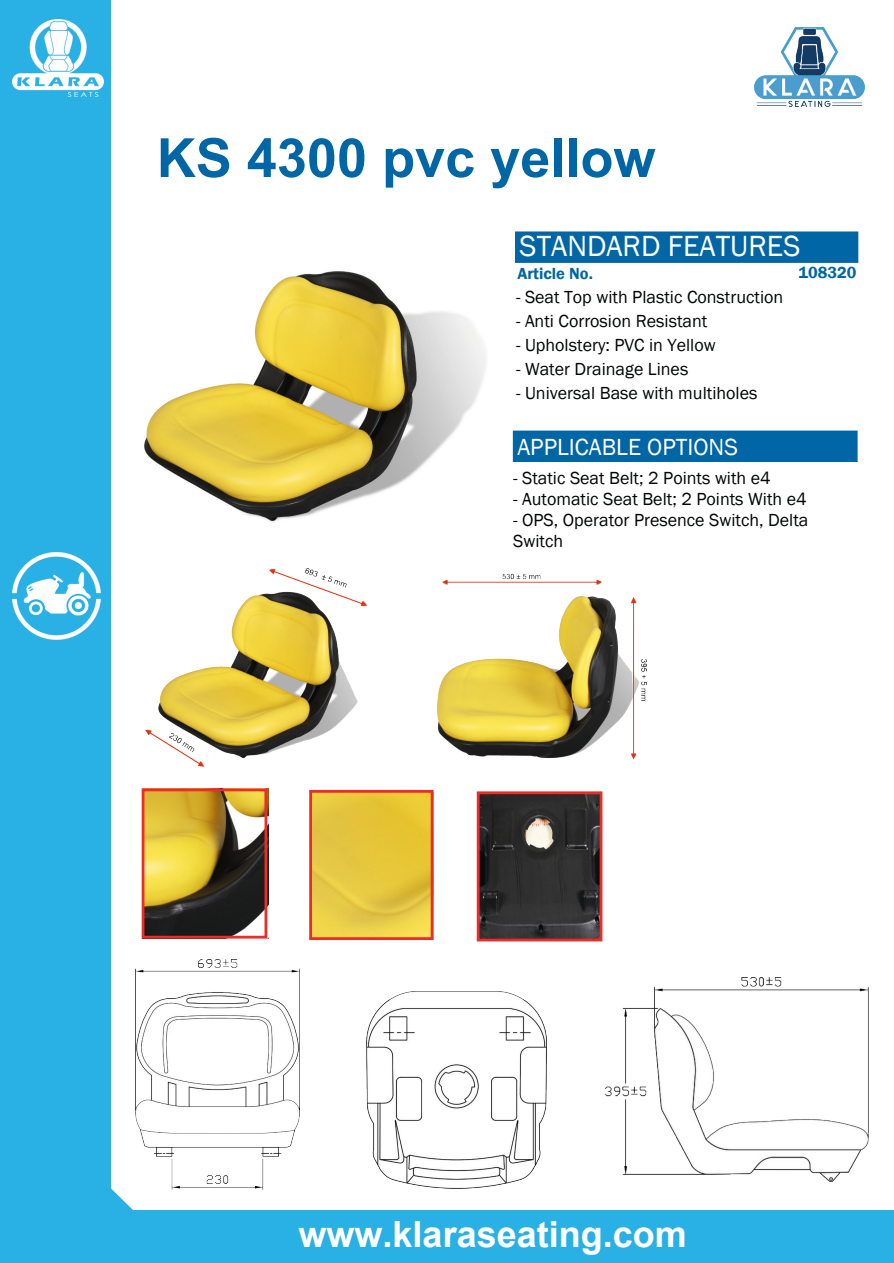
<style>
.page{position:relative;width:894px;height:1263px;background:#fff}
.page>*{position:absolute;margin:0;border:0;box-sizing:border-box;transform-origin:0 0}
.t1{font:700 54px "Arial";color:#0166a5}
.t2{font:700 36px "Arial";color:#fff}
.t3{font:30px "Franklin Gothic";color:#fff}
.t4{font:24px "Franklin Gothic";color:#fff}
.t5{font:18px/21px "Franklin Gothic";color:#030505}
.t6{font:600 16.5px "Franklin Gothic";color:#0166a5}
</style>
<div class="page">
<div style="left:515px;top:231px;width:343px;height:32px;background:#0166a5"></div>
<div style="left:512px;top:431px;width:345px;height:31px;background:#0166a5"></div>
<div style="left:0;top:0;width:111px;height:1263px;background:#29b0e5"></div>
<div style="left:0;top:1210px;width:893px;height:53px;background:#29b0e5"></div>
<img style="left:13px;top:19px;width:91px;height:78px">
<img style="left:13px;top:552px;width:87px;height:88px">
<img style="left:145px;top:569px;width:501px;height:197px">
<img style="left:144px;top:271px;width:342px;height:251px">
<img style="left:754px;top:28px;width:109px;height:79px">
<svg style="left:111px;top:1188px;width:22px;height:22px"></svg>
<img style="left:135px;top:959px;width:164px;height:230px">
<img style="left:366px;top:991px;width:180px;height:198px">
<img style="left:605px;top:977px;width:263px;height:205px">
<img style="left:146px;top:788px;width:122px;height:150px">
<img style="left:313px;top:794px;width:116px;height:142px">
<img style="left:480px;top:795px;width:118px;height:142px">
<div style="left:142px;top:788px;width:125px;height:150px;border:3px solid #ee2b26"></div>
<div style="left:309px;top:790px;width:124px;height:150px;border:3px solid #ee2b26"></div>
<div style="left:476px;top:791px;width:126px;height:150px;border:3px solid #ee2b26"></div>
<h1 class="t1" style="left:157px;top:138px;width:500px">KS 4300 pvc yellow</h1>
<h3 class="t3" style="left:519px;top:235px;width:282px">STANDARD FEATURES</h3>
<p class="t5" style="left:516px;top:288px;width:269px">- Seat Top with Plastic Construction</p>
<p class="t5" style="left:516px;top:312px;width:193px">- Anti Corrosion Resistant</p>
<p class="t5" style="left:516px;top:336px;width:201px">- Upholstery: PVC in Yellow</p>
<p class="t5" style="left:516px;top:360px;width:174px">- Water Drainage Lines</p>
<p class="t5" style="left:516px;top:384px;width:243px">- Universal Base with multiholes</p>
<p class="t6" style="left:517px;top:268px;width:77px">Article No.</p>
<p class="t6" style="left:798px;top:266px;width:60px">108320</p>
<h3 class="t4" style="left:517px;top:438px;width:222px">APPLICABLE OPTIONS</h3>
<p class="t5" style="left:513px;top:469px;width:259px">- Static Seat Belt; 2 Points with e4</p>
<p class="t5" style="left:513px;top:490px;width:295px">- Automatic Seat Belt; 2 Points With e4</p>
<p class="t5" style="left:513px;top:511px;width:297px">- OPS, Operator Presence Switch, Delta<br>Switch</p>
<h2 class="t2" style="left:298px;top:1221px;width:390px">www.klaraseating.com</h2>
</div>
